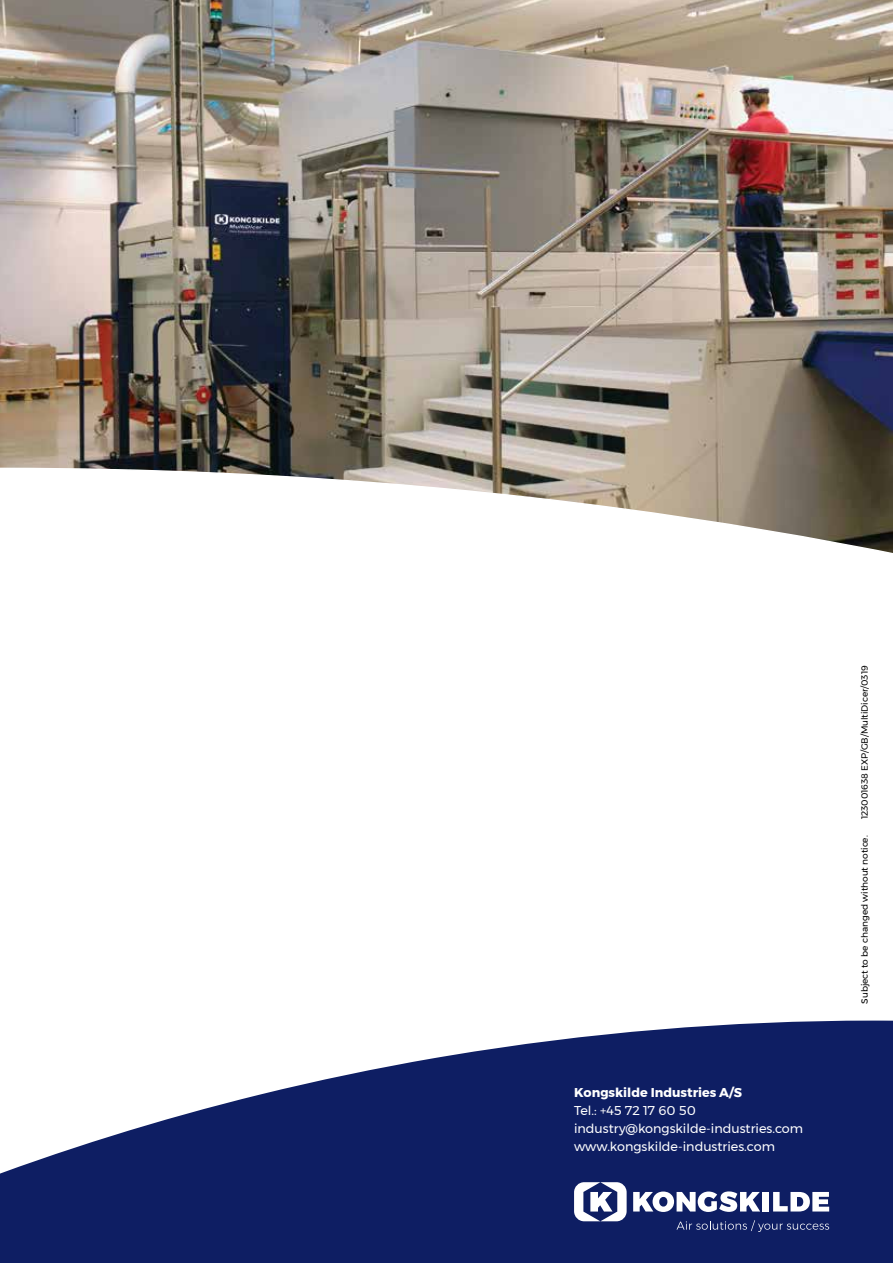
<style>
.page{position:relative;width:893px;height:1263px;background:#fff}
.page>*{position:absolute;margin:0;border:0;box-sizing:border-box;transform-origin:0 0}
.t1{font:12.75px/18px "Montserrat";color:#fff}
.t2{font:700 12.75px "Montserrat";color:#fff}
.t3{font:9px "Montserrat";letter-spacing:-.005em;color:#000}
</style>
<div class="page">
<svg style="left:0;top:1020px;width:893px;height:243px;fill:#0e1e63"></svg>
<svg style="left:633px;top:1191px;width:127px;height:21px"></svg>
<div style="left:763px;top:1192px;width:6px;height:19px;background:#fff"></div>
<svg style="left:773px;top:1192px;width:56px;height:19px"></svg>
<svg style="left:676px;top:1220px;width:153px;height:12px;background:#2d3b77"></svg>
<svg style="left:574px;top:1182px;width:53px;height:39px"></svg>
<img style="left:0;top:0;width:893px;height:467px">
<svg style="left:0;top:467px;width:893px;height:86px"></svg>
<p class="t2" style="left:574px;top:1082px;width:169px">Kongskilde Industries A/S</p>
<p class="t1" style="left:574px;top:1101px;width:231px">Tel.: +45 72 17 60 50 industry@kongskilde-industries.com www.kongskilde-industries.com</p>
<p class="t3" style="left:858px;top:819px;width:155px;rotate:-90deg">123001638 EXP/GB/MultiDicer/0319</p>
<p class="t3" style="left:858px;top:1004px;width:170px;rotate:-90deg">Subject to be changed without notice.</p>
</div>
